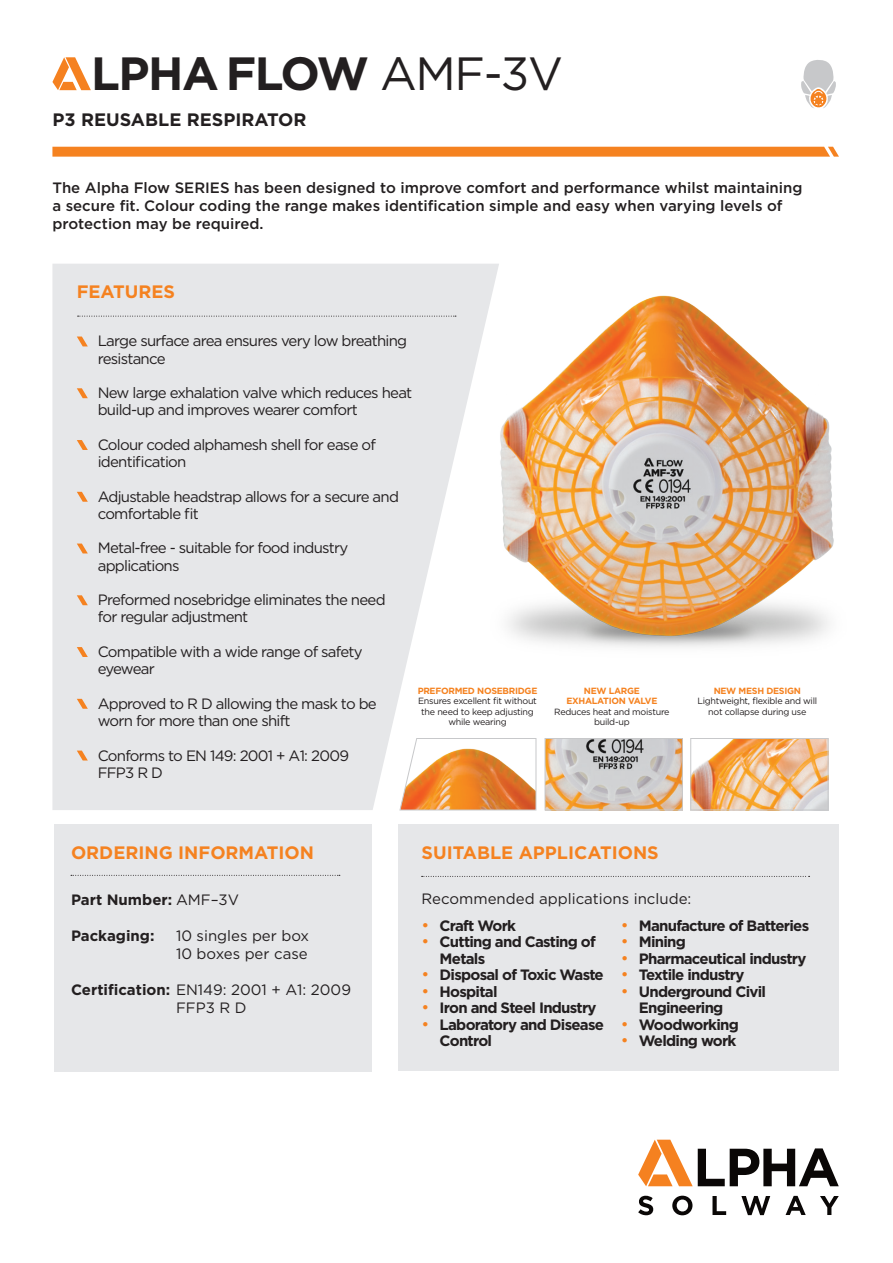
<style>
.page{position:relative;width:893px;height:1263px;background:#fff}
.page>*{position:absolute;margin:0;border:0;box-sizing:border-box;transform-origin:0 0}
.t1{font:700 46.5px "Gotham";letter-spacing:-.03em;color:#231f20}
.t2{font:700 18px "Gotham";color:#f58220}
.t3{font:700 18px "Gotham";color:#231f20}
.t4{font:15px/17.2px "Gotham";letter-spacing:-.05em;color:#231f20}
.t5{font:700 15px/16.5px "Gotham";letter-spacing:-.05em;color:#231f20}
.t6{font:500 15px/18px "Gotham";color:#231f20}
.t7{font:15px "Gotham";color:#231f20}
.t8{font:700 15px "Gotham";color:#231f20}
.t9{font:9px/10.5px "Gotham";letter-spacing:-.03em;color:#231f20;text-align:center}
.t10{font:700 9px/10.5px "Gotham";letter-spacing:-.03em;color:#f58220;text-align:center}
.s1{font-weight:400}
.s2{font-weight:700}
.s3{font-weight:400;font-size:16.5px;color:#f58220}
</style>
<div class="page">
<svg style="left:638px;top:1140px;width:201px;height:46px"></svg>
<svg style="left:638px;top:1196px;width:15px;height:19px"></svg>
<svg style="left:672px;top:1196px;width:20px;height:19px"></svg>
<svg style="left:712px;top:1196px;width:14px;height:19px"></svg>
<svg style="left:741px;top:1196px;width:29px;height:19px"></svg>
<svg style="left:785px;top:1196px;width:21px;height:19px"></svg>
<svg style="left:820px;top:1196px;width:19px;height:19px"></svg>
<div style="left:399px;top:824px;width:440px;height:246px;background:#e6e7e9"></div>
<svg style="left:52px;top:264px;width:447px;height:546px;background:#e7e8ea"></svg>
<div style="left:54px;top:824px;width:318px;height:247px;background:#e6e7e9"></div>
<img style="left:464px;top:268px;width:370px;height:405px">
<svg style="left:78px;top:316px;width:378px;height:1px"></svg>
<svg style="left:71px;top:875px;width:269px;height:1px"></svg>
<svg style="left:422px;top:876px;width:388px;height:1px"></svg>
<svg style="left:52px;top:147px;width:787px;height:10px;background:#f5872a"></svg>
<svg style="left:52px;top:57px;width:39px;height:33px"></svg>
<svg style="left:801px;top:60px;width:35px;height:48px"></svg>
<img style="left:547px;top:740px;width:134px;height:68px">
<div style="left:545px;top:738px;width:138px;height:72px;border:1px solid #c7c8ca"></div>
<img style="left:692px;top:740px;width:134px;height:68px">
<div style="left:690px;top:738px;width:138px;height:72px;border:1px solid #c7c8ca"></div>
<svg style="left:399px;top:738px;width:137px;height:72px"></svg>
<svg style="left:77px;top:336px;width:11px;height:10px"></svg>
<svg style="left:77px;top:388px;width:11px;height:10px"></svg>
<svg style="left:77px;top:440px;width:11px;height:10px"></svg>
<svg style="left:77px;top:492px;width:11px;height:10px"></svg>
<svg style="left:77px;top:543px;width:11px;height:10px"></svg>
<svg style="left:77px;top:595px;width:11px;height:10px"></svg>
<svg style="left:77px;top:647px;width:11px;height:10px"></svg>
<svg style="left:77px;top:699px;width:11px;height:10px"></svg>
<svg style="left:77px;top:750px;width:11px;height:10px"></svg>
<p class="t1" style="left:91px;top:43px;width:473px">LPHA FLOW <span class="s1">AMF-3V</span></p>
<p class="t3" style="left:52px;top:108px;width:256px">P3 REUSABLE RESPIRATOR</p>
<p class="t6" style="left:52px;top:178px;width:752px">The Alpha Flow SERIES has been designed to improve comfort and performance whilst maintaining a secure fit. Colour coding the range makes identification simple and easy when varying levels of protection may be required.</p>
<p class="t2" style="left:77px;top:280px;width:100px">FEATURES</p>
<p class="t4" style="left:98px;top:332px;width:311px">Large surface area ensures very low breathing resistance</p>
<p class="t4" style="left:98px;top:384px;width:316px">New large exhalation valve which reduces heat build-up and improves wearer comfort</p>
<p class="t4" style="left:98px;top:436px;width:280px">Colour coded alphamesh shell for ease of identification</p>
<p class="t4" style="left:98px;top:487px;width:303px">Adjustable headstrap allows for a secure and comfortable fit</p>
<p class="t4" style="left:98px;top:539px;width:252px">Metal-free - suitable for food industry applications</p>
<p class="t4" style="left:98px;top:591px;width:289px">Preformed nosebridge eliminates the need for regular adjustment</p>
<p class="t4" style="left:98px;top:643px;width:267px">Compatible with a wide range of safety eyewear</p>
<p class="t4" style="left:98px;top:694px;width:280px">Approved to R D allowing the mask to be worn for more than one shift</p>
<p class="t4" style="left:98px;top:746px;width:253px">Conforms to EN 149: 2001 + A1: 2009</p>
<p class="t4" style="left:98px;top:763px;width:67px">FFP3 R D</p>
<p class="t10" style="left:418px;top:685px;width:121px">PREFORMED NOSEBRIDGE</p>
<p class="t9" style="left:418px;top:696px;width:120px">Ensures excellent fit without the need to keep adjusting while wearing</p>
<p class="t10" style="left:566px;top:685px;width:92px">NEW LARGE<br>EXHALATION VALVE</p>
<p class="t9" style="left:554px;top:706px;width:117px">Reduces heat and moisture build-up</p>
<p class="t2" style="left:71px;top:841px;width:245px">ORDERING INFORMATION</p>
<p class="t2" style="left:422px;top:841px;width:239px">SUITABLE APPLICATIONS</p>
<p class="t10" style="left:714px;top:685px;width:89px">NEW MESH DESIGN</p>
<p class="t9" style="left:697px;top:696px;width:121px">Lightweight, flexible and will not collapse during use</p>
<p class="t8" style="left:71px;top:890px;width:169px">Part Number: <span class="s1">AMF–3V</span></p>
<p class="t8" style="left:71px;top:926px;width:85px">Packaging:</p>
<p class="t7" style="left:176px;top:926px;width:135px">10 singles per box</p>
<p class="t7" style="left:176px;top:944px;width:133px">10 boxes per case</p>
<p class="t7" style="left:71px;top:980px;width:282px"><span class="s2">Certification:</span> EN149: 2001 + A1: 2009</p>
<p class="t4" style="left:176px;top:999px;width:72px">FFP3 R D</p>
<p class="t7" style="left:422px;top:889px;width:271px">Recommended applications include:</p>
<p class="t5" style="left:422px;top:917px;width:96px"><span class="s3">•</span> Craft Work</p>
<p class="t5" style="left:440px;top:933px;width:158px;text-indent:-18px"><span class="s3">•</span> Cutting and Casting of<br>Metals</p>
<p class="t5" style="left:422px;top:966px;width:184px"><span class="s3">•</span> Disposal of Toxic Waste</p>
<p class="t5" style="left:422px;top:983px;width:77px"><span class="s3">•</span> Hospital</p>
<p class="t5" style="left:422px;top:999px;width:176px"><span class="s3">•</span> Iron and Steel Industry</p>
<p class="t5" style="left:440px;top:1016px;width:166px;text-indent:-18px"><span class="s3">•</span> Laboratory and Disease<br>Control</p>
<p class="t5" style="left:621px;top:917px;width:190px"><span class="s3">•</span> Manufacture of Batteries</p>
<p class="t5" style="left:621px;top:933px;width:67px"><span class="s3">•</span> Mining</p>
<p class="t5" style="left:621px;top:950px;width:187px"><span class="s3">•</span> Pharmaceutical industry</p>
<p class="t5" style="left:621px;top:966px;width:125px"><span class="s3">•</span> Textile industry</p>
<p class="t5" style="left:639px;top:983px;width:129px;text-indent:-18px"><span class="s3">•</span> Underground Civil<br>Engineering</p>
<p class="t5" style="left:621px;top:1016px;width:120px"><span class="s3">•</span> Woodworking</p>
<p class="t5" style="left:621px;top:1032px;width:117px"><span class="s3">•</span> Welding work</p>
</div>
